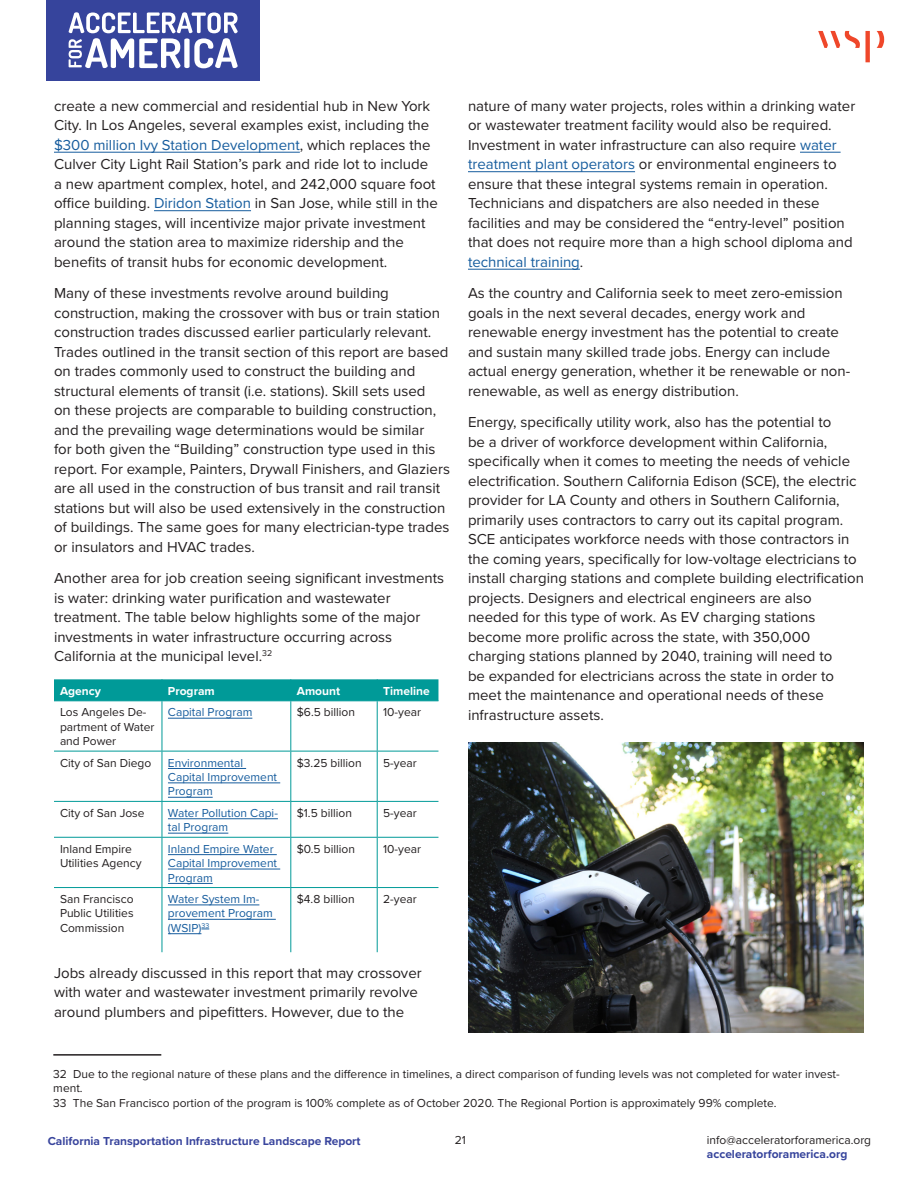
<style>
.page{position:relative;width:918px;height:1188px;background:#fff}
.page>*{position:absolute;margin:0;border:0;box-sizing:border-box;transform-origin:0 0}
.t1{font:15px/19.5px "Proxima Nova";color:#231f20}
.t2{font:12px/14.4px "Proxima Nova";color:#231f20}
.t3{font:12px/14.4px "Proxima Nova";color:#175d9e}
.t4{font:700 12px "Proxima Nova";color:#39459d}
.t5{font:700 12px "Proxima Nova";color:#fff}
.t6{font:700 12px "Proxima Nova";color:#36449c}
.s1{color:#175d9e}
</style>
<div class="page">
<div style="left:47px;top:0;width:213px;height:81px;background:#36449c"></div>
<svg style="left:69px;top:12px;width:169px;height:56px"></svg>
<svg style="left:877px;top:31px;width:7px;height:17px"></svg>
<svg style="left:818px;top:31px;width:52px;height:31px"></svg>
<hr style="left:54px;top:152px;width:246px;height:1px;background:#175d9e">
<hr style="left:154px;top:210px;width:97px;height:1px;background:#175d9e">
<div style="left:54px;top:679px;width:384px;height:21px;background:#009a98"></div>
<hr style="left:54px;top:700px;width:108px;height:1px;background:#009a98">
<hr style="left:162px;top:700px;width:129px;height:1px;background:#009a98">
<hr style="left:162px;top:701px;width:1px;height:50px;background:#009a98">
<hr style="left:291px;top:700px;width:86px;height:1px;background:#009a98">
<hr style="left:290px;top:701px;width:1px;height:50px;background:#009a98">
<hr style="left:377px;top:700px;width:61px;height:1px;background:#009a98">
<hr style="left:377px;top:701px;width:1px;height:50px;background:#009a98">
<hr style="left:54px;top:751px;width:108px;height:1px;background:#009a98">
<hr style="left:162px;top:751px;width:129px;height:1px;background:#009a98">
<hr style="left:162px;top:751px;width:1px;height:50px;background:#009a98">
<hr style="left:291px;top:751px;width:86px;height:1px;background:#009a98">
<hr style="left:290px;top:751px;width:1px;height:50px;background:#009a98">
<hr style="left:377px;top:751px;width:61px;height:1px;background:#009a98">
<hr style="left:377px;top:751px;width:1px;height:50px;background:#009a98">
<hr style="left:54px;top:801px;width:108px;height:1px;background:#009a98">
<hr style="left:162px;top:801px;width:129px;height:1px;background:#009a98">
<hr style="left:162px;top:802px;width:1px;height:35px;background:#009a98">
<hr style="left:291px;top:801px;width:86px;height:1px;background:#009a98">
<hr style="left:290px;top:802px;width:1px;height:35px;background:#009a98">
<hr style="left:377px;top:801px;width:61px;height:1px;background:#009a98">
<hr style="left:377px;top:802px;width:1px;height:35px;background:#009a98">
<hr style="left:54px;top:837px;width:108px;height:1px;background:#009a98">
<hr style="left:162px;top:837px;width:129px;height:1px;background:#009a98">
<hr style="left:162px;top:838px;width:1px;height:49px;background:#009a98">
<hr style="left:291px;top:837px;width:86px;height:1px;background:#009a98">
<hr style="left:290px;top:838px;width:1px;height:49px;background:#009a98">
<hr style="left:377px;top:837px;width:61px;height:1px;background:#009a98">
<hr style="left:377px;top:838px;width:1px;height:49px;background:#009a98">
<hr style="left:54px;top:887px;width:108px;height:1px;background:#009a98">
<hr style="left:162px;top:887px;width:129px;height:1px;background:#009a98">
<hr style="left:162px;top:888px;width:1px;height:64px;background:#009a98">
<hr style="left:291px;top:887px;width:86px;height:1px;background:#009a98">
<hr style="left:290px;top:888px;width:1px;height:64px;background:#009a98">
<hr style="left:377px;top:887px;width:61px;height:1px;background:#009a98">
<hr style="left:377px;top:888px;width:1px;height:64px;background:#009a98">
<hr style="left:168px;top:718px;width:84px;height:1px;background:#175d9e">
<hr style="left:168px;top:768px;width:78px;height:1px;background:#175d9e">
<hr style="left:168px;top:783px;width:112px;height:1px;background:#175d9e">
<hr style="left:168px;top:797px;width:45px;height:1px;background:#175d9e">
<hr style="left:168px;top:818px;width:110px;height:1px;background:#175d9e">
<hr style="left:168px;top:833px;width:60px;height:1px;background:#175d9e">
<hr style="left:168px;top:854px;width:109px;height:1px;background:#175d9e">
<hr style="left:168px;top:869px;width:112px;height:1px;background:#175d9e">
<hr style="left:168px;top:883px;width:45px;height:1px;background:#175d9e">
<hr style="left:168px;top:905px;width:91px;height:1px;background:#175d9e">
<hr style="left:168px;top:919px;width:108px;height:1px;background:#175d9e">
<hr style="left:168px;top:933px;width:33px;height:1px;background:#175d9e">
<hr style="left:800px;top:152px;width:41px;height:1px;background:#175d9e">
<hr style="left:468px;top:171px;width:167px;height:1px;background:#175d9e">
<hr style="left:468px;top:269px;width:112px;height:1px;background:#175d9e">
<img style="left:468px;top:742px;width:396px;height:290px">
<hr style="left:53px;top:1054px;width:108px;height:2px;background:#231f20">
<p class="t1" style="left:54px;top:95px;width:385px">create a new commercial and residential hub in New York City. In Los Angeles, several examples exist, including the <span class="s1">$300 million Ivy Station Development</span>, which replaces the Culver City Light Rail Station’s park and ride lot to include a new apartment complex, hotel, and 242,000 square foot office building. <span class="s1">Diridon Station</span> in San Jose, while still in the planning stages, will incentivize major private investment around the station area to maximize ridership and the benefits of transit hubs for economic development.</p>
<p class="t1" style="left:54px;top:283px;width:397px">Many of these investments revolve around building construction, making the crossover with bus or train station construction trades discussed earlier particularly relevant.<br>Trades outlined in the transit section of this report are based on trades commonly used to construct the building and structural elements of transit (i.e. stations). Skill sets used<br>on these projects are comparable to building construction, and the prevailing wage determinations would be similar<br>for both given the “Building” construction type used in this report. For example, Painters, Drywall Finishers, and Glaziers are all used in the construction of bus transit and rail transit stations but will also be used extensively in the construction of buildings. The same goes for many electrician-type trades or insulators and HVAC trades.</p>
<p class="t1" style="left:54px;top:568px;width:392px">Another area for job creation seeing significant investments is water: drinking water purification and wastewater treatment. The table below highlights some of the major investments in water infrastructure occurring across California at the municipal level.<sup>32</sup></p>
<p class="t5" style="left:60px;top:682px;width:42px">Agency</p>
<p class="t5" style="left:168px;top:682px;width:48px">Program</p>
<p class="t5" style="left:297px;top:682px;width:45px">Amount</p>
<p class="t5" style="left:383px;top:682px;width:48px">Timeline</p>
<p class="t2" style="left:60px;top:705px;width:96px">Los Angeles De&shy;partment of Water and Power</p>
<p class="t3" style="left:168px;top:705px;width:86px">Capital Program</p>
<p class="t2" style="left:297px;top:705px;width:60px">$6.5 billion</p>
<p class="t2" style="left:383px;top:705px;width:39px">10-year</p>
<p class="t2" style="left:60px;top:755px;width:93px">City of San Diego</p>
<p class="t3" style="left:168px;top:755px;width:111px">Environmental<br>Capital Improvement<br>Program</p>
<p class="t2" style="left:297px;top:755px;width:66px">$3.25 billion</p>
<p class="t2" style="left:383px;top:755px;width:35px">5-year</p>
<p class="t2" style="left:60px;top:805px;width:86px">City of San Jose</p>
<p class="t3" style="left:168px;top:805px;width:111px">Water Pollution Capi&shy;tal Program</p>
<p class="t2" style="left:297px;top:805px;width:57px">$1.5 billion</p>
<p class="t2" style="left:383px;top:805px;width:35px">5-year</p>
<p class="t2" style="left:60px;top:841px;width:83px">Inland Empire<br>Utilities Agency</p>
<p class="t3" style="left:168px;top:841px;width:111px">Inland Empire Water<br>Capital Improvement<br>Program</p>
<p class="t2" style="left:297px;top:841px;width:60px">$0.5 billion</p>
<p class="t2" style="left:383px;top:841px;width:39px">10-year</p>
<p class="t2" style="left:60px;top:891px;width:75px;text-align:justify">San Francisco Public Utilities Commission</p>
<p class="t3" style="left:168px;top:891px;width:106px">Water System Im&shy;provement Program (WSIP)<sup>33</sup></p>
<p class="t2" style="left:297px;top:891px;width:59px">$4.8 billion</p>
<p class="t2" style="left:383px;top:891px;width:35px">2-year</p>
<p class="t1" style="left:54px;top:962px;width:369px">Jobs already discussed in this report that may crossover with water and wastewater investment primarily revolve around plumbers and pipefitters. However, due to the</p>
<p class="t1" style="left:468px;top:95px;width:389px">nature of many water projects, roles within a drinking water or wastewater treatment facility would also be required.<br>Investment in water infrastructure can also require <span class="s1">water treatment plant operators</span> or environmental engineers to ensure that these integral systems remain in operation.<br>Technicians and dispatchers are also needed in these facilities and may be considered the “entry-level” position that does not require more than a high school diploma and <span class="s1">technical training</span>.</p>
<p class="t1" style="left:468px;top:283px;width:384px">As the country and California seek to meet zero-emission goals in the next several decades, energy work and renewable energy investment has the potential to create and sustain many skilled trade jobs. Energy can include actual energy generation, whether it be renewable or non&shy;renewable, as well as energy distribution.</p>
<p class="t1" style="left:468px;top:412px;width:397px">Energy, specifically utility work, also has the potential to<br>be a driver of workforce development within California, specifically when it comes to meeting the needs of vehicle electrification. Southern California Edison (SCE), the electric provider for LA County and others in Southern California, primarily uses contractors to carry out its capital program.<br>SCE anticipates workforce needs with those contractors in the coming years, specifically for low-voltage electricians to install charging stations and complete building electrification projects. Designers and electrical engineers are also needed for this type of work. As EV charging stations become more prolific across the state, with 350,000 charging stations planned by 2040, training will need to<br>be expanded for electricians across the state in order to meet the maintenance and operational needs of these infrastructure assets.</p>
<p class="t2" style="left:53px;top:1066px;width:788px">32 Due to the regional nature of these plans and the difference in timelines, a direct comparison of funding levels was not completed for water invest&shy;ment.</p>
<p class="t2" style="left:53px;top:1095px;width:725px">33 The San Francisco portion of the program is 100% complete as of October 2020. The Regional Portion is approximately 99% complete.</p>
<p class="t4" style="left:48px;top:1132px;width:314px">California Transportation Infrastructure Landscape Report</p>
<p class="t2" style="left:707px;top:1132px;width:166px">info@acceleratorforamerica.org</p>
<p class="t6" style="left:707px;top:1145px;width:142px">acceleratorforamerica.org</p>
<p class="t2" style="left:455px;top:1132px;width:13px">21</p>
</div>
